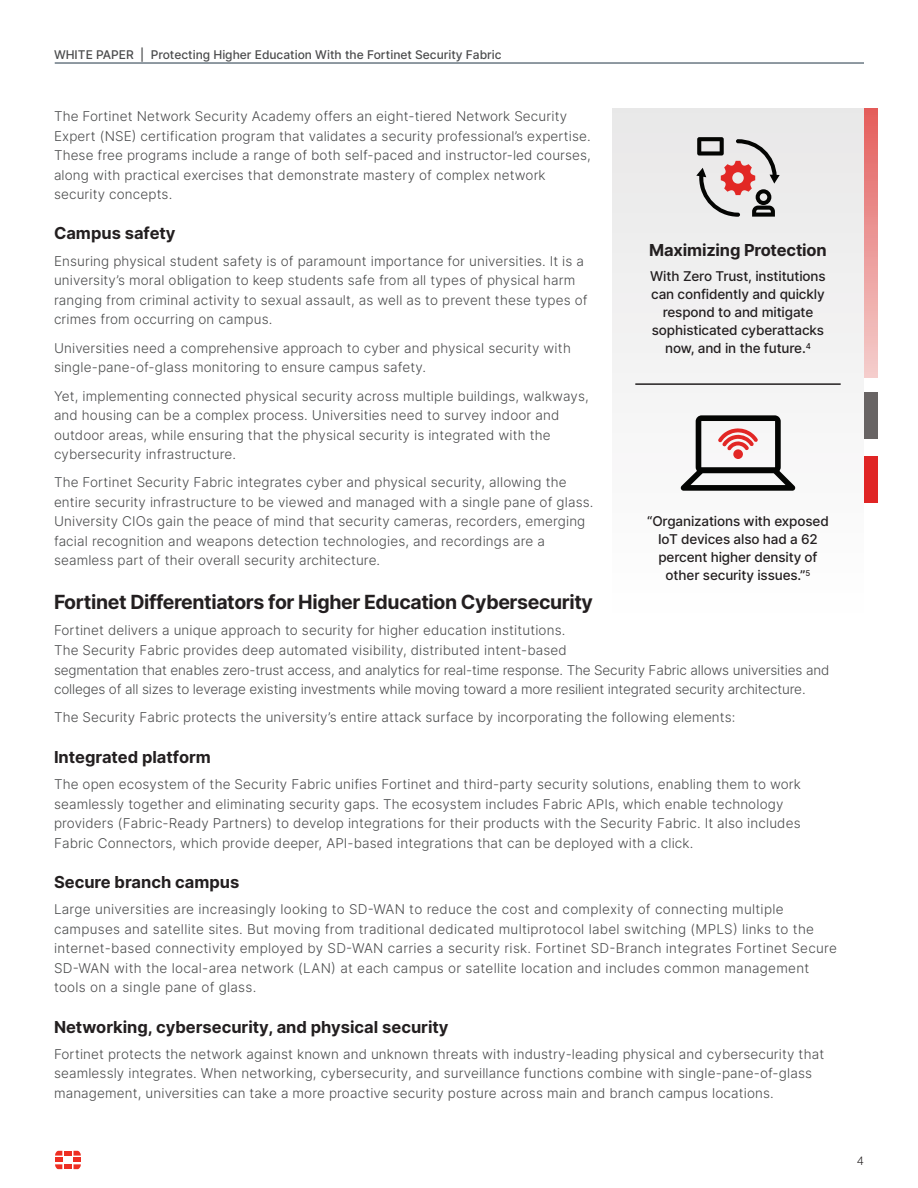
<style>
.page{position:relative;width:918px;height:1188px;background:#fff}
.page>*{position:absolute;margin:0;border:0;box-sizing:border-box;transform-origin:0 0}
.t1{font:700 19.5px "Inter";letter-spacing:-.02em;color:#231f20}
.t2{font:700 16.5px "Inter";color:#231f20}
.t3{font:300 13.5px/19.5px "Inter";letter-spacing:.01em;color:#4b4c4d}
.t4{font:300 13.5px/19.5px "Inter";letter-spacing:-.01em;color:#4b4c4d}
.t5{font:500 13.5px/18px "Inter";letter-spacing:-.01em;color:#231f20;text-align:center}
.t6{font:500 12px "Inter";color:#4b4c4d}
.t7{font:300 12px "Helvetica Neue LT Pro";color:#231f20}
</style>
<div class="page">
<hr style="left:55px;top:63px;width:809px;height:1px;background:#213646">
<div style="left:64px;top:1151px;width:8px;height:5px;background:#ee2e22"></div>
<div style="left:64px;top:1164px;width:8px;height:5px;background:#ee2e22"></div>
<svg style="left:55px;top:1151px;width:7px;height:18px"></svg>
<svg style="left:74px;top:1151px;width:7px;height:18px"></svg>
<div style="left:612px;top:108px;width:252px;height:511px;background:#f3f3f3"></div>
<svg style="left:681px;top:415px;width:114px;height:76px"></svg>
<svg style="left:696px;top:137px;width:84px;height:80px"></svg>
<hr style="left:635px;top:383px;width:206px;height:2px;background:#231f20">
<img style="left:864px;top:108px;width:13px;height:269px">
<div style="left:864px;top:392px;width:13px;height:47px;background:#686464"></div>
<div style="left:864px;top:456px;width:13px;height:47px;background:#e02525"></div>
<p class="t6" style="left:54px;top:46px;width:449px">WHITE PAPER | Protecting Higher Education With the Fortinet Security Fabric</p>
<p class="t3" style="left:54px;top:106px;width:538px">The Fortinet Network Security Academy offers an eight-tiered Network Security Expert (NSE) certification program that validates a security professional’s expertise.<br>These free programs include a range of both self-paced and instructor-led courses, along with practical exercises that demonstrate mastery of complex network security concepts.</p>
<p class="t2" style="left:54px;top:221px;width:123px">Campus safety</p>
<p class="t3" style="left:54px;top:251px;width:535px">Ensuring physical student safety is of paramount importance for universities. It is a university’s moral obligation to keep students safe from all types of physical harm ranging from criminal activity to sexual assault, as well as to prevent these types of crimes from occurring on campus.</p>
<p class="t3" style="left:54px;top:338px;width:518px">Universities need a comprehensive approach to cyber and physical security with single-pane-of-glass monitoring to ensure campus safety.</p>
<p class="t3" style="left:54px;top:386px;width:536px">Yet, implementing connected physical security across multiple buildings, walkways, and housing can be a complex process. Universities need to survey indoor and outdoor areas, while ensuring that the physical security is integrated with the cybersecurity infrastructure.</p>
<p class="t3" style="left:54px;top:472px;width:541px">The Fortinet Security Fabric integrates cyber and physical security, allowing the entire security infrastructure to be viewed and managed with a single pane of glass.<br>University CIOs gain the peace of mind that security cameras, recorders, emerging facial recognition and weapons detection technologies, and recordings are a seamless part of their overall security architecture.</p>
<h1 class="t1" style="left:54px;top:588px;width:540px">Fortinet Differentiators for Higher Education Cybersecurity</h1>
<p class="t3" style="left:54px;top:620px;width:514px">Fortinet delivers a unique approach to security for higher education institutions.<br>The Security Fabric provides deep automated visibility, distributed intent-based</p>
<p class="t2" style="left:649px;top:238px;width:179px">Maximizing Protection</p>
<p class="t5" style="left:650px;top:267px;width:177px">With Zero Trust, institutions can confidently and quickly respond to and mitigate sophisticated cyberattacks now, and in the future.<sup>4</sup></p>
<p class="t5" style="left:647px;top:512px;width:183px">“Organizations with exposed<br>IoT devices also had a 62 percent higher density of other security issues.”<sup>5</sup></p>
<p class="t4" style="left:54px;top:660px;width:777px">segmentation that enables zero-trust access, and analytics for real-time response. The Security Fabric allows universities and colleges of all sizes to leverage existing investments while moving toward a more resilient integrated security architecture.</p>
<p class="t3" style="left:54px;top:708px;width:683px">The Security Fabric protects the university’s entire attack surface by incorporating the following elements:</p>
<p class="t2" style="left:54px;top:745px;width:158px">Integrated platform</p>
<p class="t3" style="left:54px;top:774px;width:748px">The open ecosystem of the Security Fabric unifies Fortinet and third-party security solutions, enabling them to work seamlessly together and eliminating security gaps. The ecosystem includes Fabric APIs, which enable technology providers (Fabric-Ready Partners) to develop integrations for their products with the Security Fabric. It also includes Fabric Connectors, which provide deeper, API-based integrations that can be deployed with a click.</p>
<p class="t2" style="left:54px;top:870px;width:187px">Secure branch campus</p>
<p class="t3" style="left:54px;top:899px;width:784px">Large universities are increasingly looking to SD-WAN to reduce the cost and complexity of connecting multiple campuses and satellite sites. But moving from traditional dedicated multiprotocol label switching (MPLS) links to the internet-based connectivity employed by SD-WAN carries a security risk. Fortinet SD-Branch integrates Fortinet Secure SD-WAN with the local-area network (LAN) at each campus or satellite location and includes common management tools on a single pane of glass.</p>
<p class="t2" style="left:54px;top:1015px;width:396px">Networking, cybersecurity, and physical security</p>
<p class="t3" style="left:54px;top:1044px;width:772px">Fortinet protects the network against known and unknown threats with industry-leading physical and cybersecurity that seamlessly integrates. When networking, cybersecurity, and surveillance functions combine with single-pane-of-glass management, universities can take a more proactive security posture across main and branch campus locations.</p>
<p class="t7" style="left:857px;top:1154px;width:8px">4</p>
</div>
